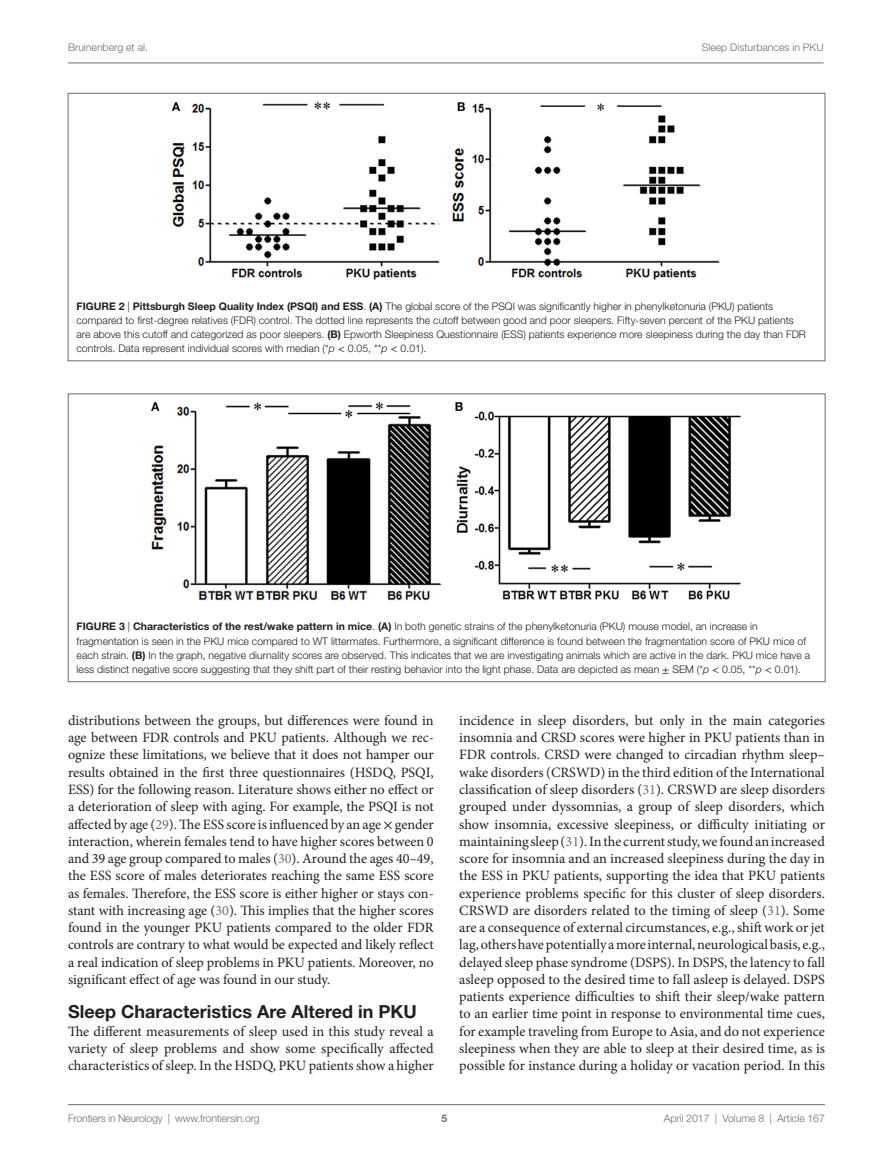
<style>
.page{position:relative;width:893px;height:1170px;background:#fff}
.page>*{position:absolute;margin:0;border:0;box-sizing:border-box;transform-origin:0 0}
.t1{font:700 18px "Helvetica Neue LT Std";color:#231f20}
.t2{font:14.25px/17.2px "Minion Pro";letter-spacing:-.005em;color:#231f20;text-align:justify}
.t3{font:300 10.5px/14.2px "Helvetica Neue LT Std";color:#231f20}
.t4{font:300 10.5px "Helvetica Neue LT Std";color:#6c6d70}
.t5{font:700 10.5px "Helvetica Neue LT Std";color:#231f20}
.t6{font:700 10.5px "Helvetica Neue LT Std";color:#6c6d70}
.s1{font-weight:300}
.s2{font-weight:700}
.s3{font-style:italic}
.s4{font-family:"STIX General";font-weight:400}
.s5{color:#6c6d70}
.s6{font-family:"STIX General"}
</style>
<div class="page">
<img style="left:171px;top:102px;width:549px;height:177px">
<div style="left:68px;top:93px;width:757px;height:268px;border:1px solid #6c6d70"></div>
<img style="left:151px;top:402px;width:590px;height:198px">
<hr style="left:68px;top:1104px;width:757px;height:1px;background:#6c6d70">
<hr style="left:68px;top:63px;width:755px;height:1px;background:#6c6d70">
<p class="t4" style="left:68px;top:41px;width:81px">Bruinenberg et al.</p>
<p class="t4" style="left:702px;top:41px;width:123px">Sleep Disturbances in PKU</p>
<p class="t5" style="left:77px;top:299px;width:274px">Figure 2 <span class="s1">|</span> Pittsburgh Sleep Quality Index (PSQI) and ESS</p>
<p class="t3" style="left:77px;top:298px;width:731px;text-indent:287px">. <span class="s2">(A)</span> The global score of the PSQI was significantly higher in phenylketonuria (PKU) patients compared to first-degree relatives (FDR) control. The dotted line represents the cutoff between good and poor sleepers. Fifty-seven percent of the PKU patients are above this cutoff and categorized as poor sleepers. <span class="s2">(B)</span> Epworth Sleepiness Questionnaire (ESS) patients experience more sleepiness during the day than FDR controls. Data represent individual scores with median (*<span class="s3">p</span> <span class="s4">&lt;</span> 0.05, **<span class="s3">p</span> <span class="s4">&lt;</span> 0.01).</p>
<p class="t3" style="left:77px;top:619px;width:735px"><span class="s2">Figure 3</span> | <span class="s2">Characteristics of the rest/wake pattern in mice</span>. <span class="s2">(A)</span> In both genetic strains of the phenylketonuria (PKU) mouse model, an increase in fragmentation is seen in the PKU mice compared to WT littermates. Furthermore, a significant difference is found between the fragmentation score of PKU mice of each strain. <span class="s2">(B)</span> In the graph, negative diurnality scores are observed. This indicates that we are investigating animals which are active in the dark. PKU mice have a less distinct negative score suggesting that they shift part of their resting behavior into the light phase. Data are depicted as mean <span class="s4">±</span> SEM (*<span class="s3">p</span> <span class="s4">&lt;</span> 0.05, **<span class="s3">p</span> <span class="s4">&lt;</span> 0.01).</p>
<p class="t2" style="left:68px;top:711px;width:367px">distributions between the groups, but differences were found in age between FDR controls and PKU patients. Although we rec&shy;ognize these limitations, we believe that it does not hamper our results obtained in the first three questionnaires (HSDQ, PSQI, ESS) for the following reason. Literature shows either no effect or a deterioration of sleep with aging. For example, the PSQI is not affected by age (<span class="s5">29</span>). The ESS score is influenced by an age <span class="s6">×</span> gender interaction, wherein females tend to have higher scores between 0 and 39 age group compared to males (<span class="s5">30</span>). Around the ages 40–49, the ESS score of males deteriorates reaching the same ESS score as females. Therefore, the ESS score is either higher or stays con&shy;stant with increasing age (<span class="s5">30</span>). This implies that the higher scores found in the younger PKU patients compared to the older FDR controls are contrary to what would be expected and likely reflect a real indication of sleep problems in PKU patients. Moreover, no significant effect of age was found in our study.</p>
<p class="t1" style="left:68px;top:1000px;width:350px">Sleep Characteristics Are Altered in PKU</p>
<p class="t2" style="left:68px;top:1022px;width:367px">The different measurements of sleep used in this study reveal a variety of sleep problems and show some specifically affected characteristics of sleep. In the HSDQ, PKU patients show a higher</p>
<p class="t2" style="left:459px;top:711px;width:367px">incidence in sleep disorders, but only in the main categories insomnia and CRSD scores were higher in PKU patients than in FDR controls. CRSD were changed to circadian rhythm sleep– wake disorders (CRSWD) in the third edition of the International classification of sleep disorders (<span class="s5">31</span>). CRSWD are sleep disorders grouped under dyssomnias, a group of sleep disorders, which show insomnia, excessive sleepiness, or difficulty initiating or maintaining sleep (<span class="s5">31</span>). In the current study, we found an increased score for insomnia and an increased sleepiness during the day in the ESS in PKU patients, supporting the idea that PKU patients experience problems specific for this cluster of sleep disorders.<br>CRSWD are disorders related to the timing of sleep (<span class="s5">31</span>). Some are a consequence of external circumstances, e.g., shift work or jet lag, others have potentially a more internal, neurological basis, e.g., delayed sleep phase syndrome (DSPS). In DSPS, the latency to fall asleep opposed to the desired time to fall asleep is delayed. DSPS patients experience difficulties to shift their sleep/wake pattern to an earlier time point in response to environmental time cues, for example traveling from Europe to Asia, and do not experience sleepiness when they are able to sleep at their desired time, as is possible for instance during a holiday or vacation period. In this</p>
<p class="t4" style="left:68px;top:1111px;width:193px">Frontiers in Neurology | www.frontiersin.org</p>
<p class="t4" style="left:664px;top:1111px;width:163px">April 2017 | Volume 8 | Article 167</p>
<p class="t6" style="left:441px;top:1111px;width:7px">5</p>
</div>
